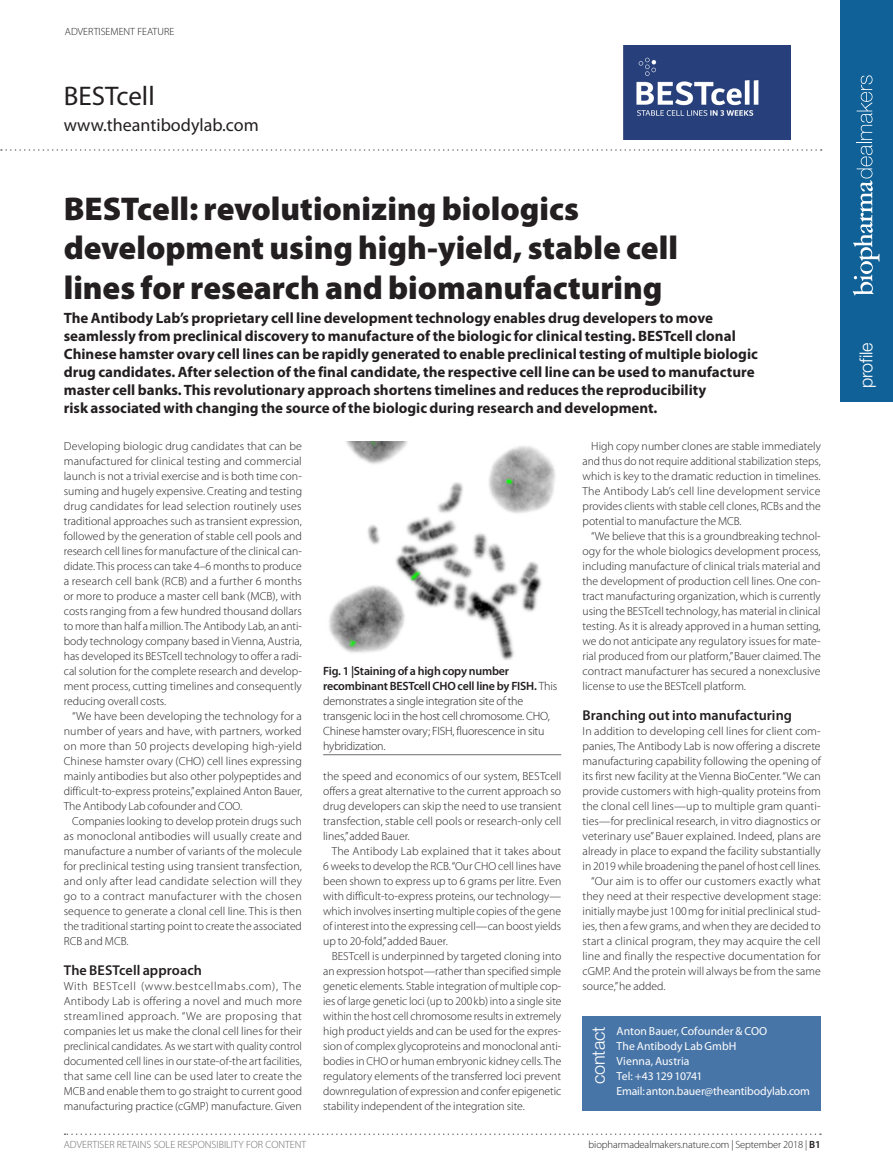
<style>
.page{position:relative;width:893px;height:1174px;background:#fff}
.page>*{position:absolute;margin:0;border:0;box-sizing:border-box;transform-origin:0 0}
.t1{font:900 33px/39.6px "Myriad Pro";color:#231f20}
.Company_name{font:27px "Myriad Pro";color:#231f20}
.Company_website{font:18px "Myriad Pro";color:#231f20}
.Contact_tab{font:300 18px "Helvetica Neue LT Std";letter-spacing:-.01em;color:#fff}
.Standfirst{font:700 15px/18px "Myriad Pro";color:#231f20}
.Crosshead{font:600 14.25px "Myriad Pro";letter-spacing:.005em;color:#231f20}
.Figure_caption_line{font:300 12px/15px "Myriad Pro";letter-spacing:-.015em;color:#231f20}
.Body_text{font:300 11.7px/15px "Myriad Pro";color:#231f20;text-align:justify}
.Body_first{font:300 11.7px/15px "Myriad Pro";color:#231f20;text-align:justify}
.Contact{font:11.7px "Myriad Pro";letter-spacing:-.005em;color:#fff}
.Contact-2{font:11.7px "Myriad Pro";letter-spacing:-.04em;color:#fff}
.Page_footer_right{font:300 10.5px "Myriad Pro";letter-spacing:-.01em;color:#231f20}
.t2{font:300 10.5px "Myriad Pro";color:#6c6d70}
.s1{font-weight:600}
</style>
<div class="page">
<div style="left:840px;top:0;width:53px;height:401px;background:#106198"></div>
<svg style="left:65px;top:1133px;width:756px;height:2px"></svg>
<svg style="left:1px;top:149px;width:821px;height:2px"></svg>
<svg style="left:853px;top:75px;width:27px;height:220px"></svg>
<img style="left:623px;top:45px;width:168px;height:94px">
<div style="left:583px;top:1016px;width:238px;height:94px;background:#4875a7"></div>
<hr style="left:323px;top:754px;width:238px;height:1px;background:#6c6d70">
<img style="left:329px;top:442px;width:227px;height:218px">
<p class="Page_footer_right" style="left:65px;top:25px;width:111px">ADVERTISEMENT FEATURE</p>
<p class="Company_name" style="left:64px;top:81px;width:92px">BESTcell</p>
<p class="Company_website" style="left:64px;top:115px;width:196px">www.theantibodylab.com</p>
<p class="t1" style="left:64px;top:189px;width:616px">BESTcell: revolutionizing biologics development using high-yield, stable cell lines for research and biomanufacturing</p>
<p class="Standfirst" style="left:64px;top:309px;width:696px">The Antibody Lab’s proprietary cell line development technology enables drug developers to move seamlessly from preclinical discovery to manufacture of the biologic for clinical testing. BESTcell clonal Chinese hamster ovary cell lines can be rapidly generated to enable preclinical testing of multiple biologic drug candidates. After selection of the final candidate, the respective cell line can be used to manufacture master cell banks. This revolutionary approach shortens timelines and reduces the reproducibility<br>risk associated with changing the source of the biologic during research and development.</p>
<p class="Body_first" style="left:64px;top:439px;width:240px">Developing biologic drug candidates that can be manufactured for clinical testing and commercial launch is not a trivial exercise and is both time con&shy;suming and hugely expensive. Creating and testing drug candidates for lead selection routinely uses traditional approaches such as transient expression, followed by the generation of stable cell pools and research cell lines for manufacture of the clinical can&shy;didate. This process can take 4–6 months to produce a research cell bank (RCB) and a further 6 months or more to produce a master cell bank (MCB), with costs ranging from a few hundred thousand dollars to more than half a million. The Antibody Lab, an anti&shy;body technology company based in Vienna, Austria, has developed its BESTcell technology to offer a radi&shy;cal solution for the complete research and develop&shy;ment process, cutting timelines and consequently reducing overall costs.</p>
<p class="Body_text" style="left:64px;top:709px;width:240px;text-indent:9px">“We have been developing the technology for a number of years and have, with partners, worked on more than 50 projects developing high-yield Chinese hamster ovary (CHO) cell lines expressing mainly antibodies but also other polypeptides and difficult-to-express proteins,” explained Anton Bauer, The Antibody Lab cofounder and COO.</p>
<p class="Body_text" style="left:64px;top:814px;width:240px;text-indent:9px">Companies looking to develop protein drugs such as monoclonal antibodies will usually create and manufacture a number of variants of the molecule for preclinical testing using transient transfection, and only after lead candidate selection will they go to a contract manufacturer with the chosen sequence to generate a clonal cell line. This is then the traditional starting point to create the associated RCB and MCB.</p>
<p class="Crosshead" style="left:64px;top:962px;width:140px">The BESTcell approach</p>
<p class="Body_first" style="left:64px;top:979px;width:240px">With BESTcell (www.bestcellmabs.com), The Antibody Lab is offering a novel and much more streamlined approach. “We are proposing that companies let us make the clonal cell lines for their preclinical candidates. As we start with quality control documented cell lines in our state-of-the art facilities, that same cell line can be used later to create the MCB and enable them to go straight to current good manufacturing practice (cGMP) manufacture. Given</p>
<p class="Body_text" style="left:583px;top:439px;width:240px;text-indent:9px">High copy number clones are stable immediately and thus do not require additional stabilization steps, which is key to the dramatic reduction in timelines.<br>The Antibody Lab’s cell line development service provides clients with stable cell clones, RCBs and the potential to manufacture the MCB.</p>
<p class="Body_text" style="left:583px;top:529px;width:240px;text-indent:9px">“We believe that this is a groundbreaking technol&shy;ogy for the whole biologics development process, including manufacture of clinical trials material and the development of production cell lines. One con&shy;tract manufacturing organization, which is currently using the BESTcell technology, has material in clinical testing. As it is already approved in a human setting, we do not anticipate any regulatory issues for mate&shy;rial produced from our platform,” Bauer claimed. The contract manufacturer has secured a nonexclusive license to use the BESTcell platform.</p>
<p class="Crosshead" style="left:583px;top:707px;width:211px">Branching out into manufacturing</p>
<p class="Body_first" style="left:583px;top:724px;width:240px">In addition to developing cell lines for client com&shy;panies, The Antibody Lab is now offering a discrete manufacturing capability following the opening of its first new facility at the Vienna BioCenter. “We can provide customers with high-quality proteins from the clonal cell lines—up to multiple gram quanti&shy;ties—for preclinical research, in vitro diagnostics or veterinary use” Bauer explained. Indeed, plans are already in place to expand the facility substantially in 2019 while broadening the panel of host cell lines.</p>
<p class="Body_text" style="left:583px;top:874px;width:240px;text-indent:9px">“Our aim is to offer our customers exactly what they need at their respective development stage: initially maybe just 100mg for initial preclinical stud&shy;ies, then a few grams, and when they are decided to start a clinical program, they may acquire the cell line and finally the respective documentation for cGMP. And the protein will always be from the same source,” he added.</p>
<p class="Figure_caption_line" style="left:323px;top:664px;width:235px"><span class="s1">Fig. 1 |Staining of a high copy number recombinant BESTcell CHO cell line by FISH.</span> This demonstrates a single integration site of the transgenic loci in the host cell chromosome. CHO, Chinese hamster ovary; FISH, fluorescence in situ hybridization.</p>
<p class="Body_first" style="left:323px;top:769px;width:240px">the speed and economics of our system, BESTcell offers a great alternative to the current approach so drug developers can skip the need to use transient transfection, stable cell pools or research-only cell lines,” added Bauer.</p>
<p class="Body_text" style="left:323px;top:844px;width:240px;text-indent:9px">The Antibody Lab explained that it takes about 6 weeks to develop the RCB. “Our CHO cell lines have been shown to express up to 6 grams per litre. Even with difficult-to-express proteins, our technology— which involves inserting multiple copies of the gene of interest into the expressing cell—can boost yields up to 20-fold,” added Bauer.</p>
<p class="Body_text" style="left:323px;top:949px;width:240px;text-indent:9px">BESTcell is underpinned by targeted cloning into an expression hotspot—rather than specified simple genetic elements. Stable integration of multiple cop&shy;ies of large genetic loci (up to 200kb) into a single site within the host cell chromosome results in extremely high product yields and can be used for the expres&shy;sion of complex glycoproteins and monoclonal anti&shy;bodies in CHO or human embryonic kidney cells. The regulatory elements of the transferred loci prevent downregulation of expression and confer epigenetic stability independent of the integration site.</p>
<p class="Contact" style="left:617px;top:1025px;width:152px">Anton Bauer, Cofounder &amp; COO</p>
<p class="Contact" style="left:617px;top:1040px;width:121px">The Antibody Lab GmbH</p>
<p class="Contact" style="left:617px;top:1055px;width:74px">Vienna, Austria</p>
<p class="Contact-2" style="left:617px;top:1070px;width:87px">Tel: +43 129 10741</p>
<p class="Contact" style="left:617px;top:1085px;width:195px">Email: anton.bauer@theantibodylab.com</p>
<p class="Contact_tab" style="left:587px;top:1084px;width:59px;rotate:-90deg">contact</p>
<p class="t2" style="left:64px;top:1138px;width:244px">ADVERTISER RETAINS SOLE RESPONSIBILITY FOR CONTENT</p>
<p class="Page_footer_right" style="left:589px;top:1138px;width:234px">biopharmadealmakers.nature.com | September 2018 | <span class="s1">B1</span></p>
<h3 class="Contact_tab" style="left:855px;top:388px;width:47px;rotate:-90deg">profile</h3>
</div>
